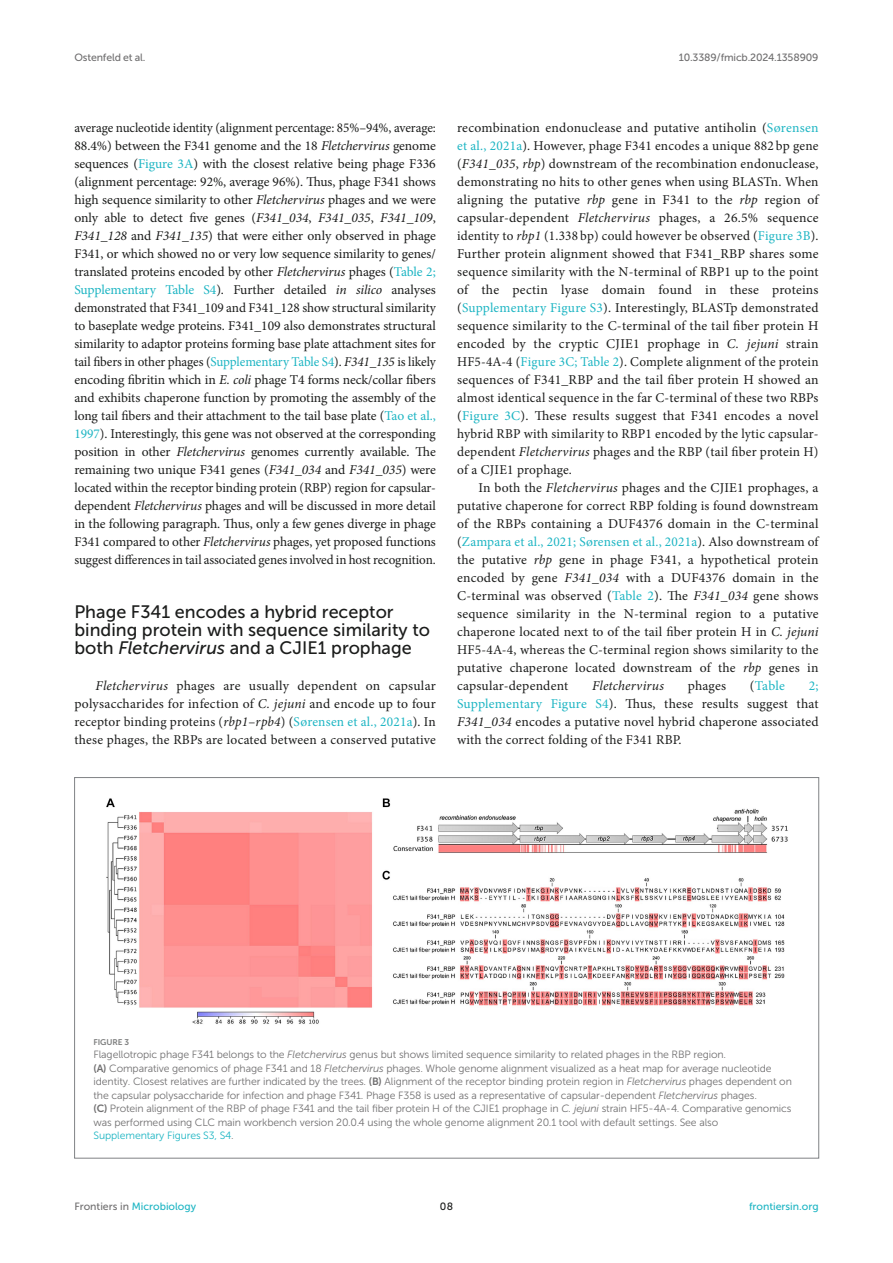
<style>
.page{position:relative;width:893px;height:1263px;background:#fff}
.page>*{position:absolute;margin:0;border:0;box-sizing:border-box;transform-origin:0 0}
.HEAD_2{font:18px/18px "Museo Sans 500";color:#1b1c1b}
.TEXT_FLUSH{font:13.5px/18px "Minion Pro";letter-spacing:.01em;color:#1b1c1b;text-align:justify}
.TEXT{font:13.5px/18px "Minion Pro";letter-spacing:.015em;color:#1b1c1b;text-align:justify}
.TEXT-2{font:italic 13.5px "Minion Pro";letter-spacing:.01em;color:#1b1c1b}
.TEXT-3{font:13.5px "Minion Pro";letter-spacing:.01em;color:#1db5c3}
.FIG_LEG{font:10.5px/13.5px "Museo Sans 300";letter-spacing:-.01em;color:#706f70}
.t1{font:10.5px "Museo Sans 500";letter-spacing:-.015em;color:#706f70}
.t2{font:10.5px "Museo Sans 500";color:#1db5c3}
.t3{font:10.5px "Museo Sans 500";color:#1b1c1b}
.FIG_HD{font:8.25px "Museo Sans 700";letter-spacing:-.01em;color:#7e7f7f}
.s1{font-style:italic}
.s2{color:#1db5c3}
.s3{color:#1b1c1b}
.s4{font-family:"Museo Sans 700"}
.s5{color:#706f70}
</style>
<div class="page">
<img style="left:106px;top:798px;width:682px;height:226px">
<p class="t1" style="left:74px;top:51px;width:73px">Ostenfeld et al.</p>
<p class="t1" style="left:679px;top:51px;width:141px">10.3389/fmicb.2024.1358909</p>
<p class="TEXT_FLUSH" style="left:74px;top:119px;width:363px">average nucleotide identity (alignment percentage: 85%–94%, average:<br>88.4%) between the F341 genome and the 18 <span class="s1">Fletchervirus</span> genome sequences (<span class="s2">Figure 3A</span>) with the closest relative being phage F336 (alignment percentage: 92%, average 96%). Thus, phage F341 shows high sequence similarity to other <span class="s1">Fletchervirus</span> phages and we were only able to detect five genes (<span class="s1">F341_034</span>, <span class="s1">F341_035</span>, <span class="s1">F341_109</span>, <span class="s1">F341_128</span> and <span class="s1">F341_135</span>) that were either only observed in phage F341, or which showed no or very low sequence similarity to genes/ translated proteins encoded by other <span class="s1">Fletchervirus</span> phages (<span class="s2">Table 2; Supplementary Table S4</span>). Further detailed <span class="s1">in silico</span> analyses demonstrated that F341_109 and F341_128 show structural similarity to baseplate wedge proteins. F341_109 also demonstrates structural similarity to adaptor proteins forming base plate attachment sites for tail fibers in other phages (<span class="s2">Supplementary Table S4</span>). <span class="s1">F341_135</span> is likely encoding fibritin which in <span class="s1">E. coli</span> phage T4 forms neck/collar fibers and exhibits chaperone function by promoting the assembly of the long tail fibers and their attachment to the tail base plate (<span class="s2">Tao et al., 1997</span>). Interestingly, this gene was not observed at the corresponding position in other <span class="s1">Fletchervirus</span> genomes currently available. The remaining two unique F341 genes (<span class="s1">F341_034</span> and <span class="s1">F341_035</span>) were located within the receptor binding protein (RBP) region for capsular&shy;dependent <span class="s1">Fletchervirus</span> phages and will be discussed in more detail in the following paragraph. Thus, only a few genes diverge in phage F341 compared to other <span class="s1">Fletchervirus</span> phages, yet proposed functions suggest differences in tail associated genes involved in host recognition.</p>
<p class="HEAD_2" style="left:74px;top:603px;width:357px">Phage F341 encodes a hybrid receptor binding protein with sequence similarity to both <span class="s1">Fletchervirus</span> and a CJIE1 prophage</p>
<p class="TEXT_FLUSH" style="left:74px;top:677px;width:363px;text-indent:21px"><span class="s1">Fletchervirus</span> phages are usually dependent on capsular polysaccharides for infection of <span class="s1">C. jejuni</span> and encode up to four receptor binding proteins (<span class="s1">rbp1</span>–<span class="s1">rpb4</span>) (<span class="s2">Sørensen et al., 2021a</span>). In these phages, the RBPs are located between a conserved putative</p>
<p class="TEXT_FLUSH" style="left:457px;top:119px;width:363px">recombination endonuclease and putative antiholin (<span class="s2">Sørensen et al., 2021a</span>). However, phage F341 encodes a unique 882 bp gene (<span class="s1">F341_035</span>, <span class="s1">rbp</span>) downstream of the recombination endonuclease, demonstrating no hits to other genes when using BLASTn. When aligning the putative <span class="s1">rbp</span> gene in F341 to the <span class="s1">rbp</span> region of capsular-dependent <span class="s1">Fletchervirus</span> phages, a 26.5% sequence identity to <span class="s1">rbp1</span> (1.338 bp) could however be observed (<span class="s2">Figure 3B</span>).<br>Further protein alignment showed that F341_RBP shares some sequence similarity with the N-terminal of RBP1 up to the point of the pectin lyase domain found in these proteins (<span class="s2">Supplementary Figure S3</span>). Interestingly, BLASTp demonstrated sequence similarity to the C-terminal of the tail fiber protein H encoded by the cryptic CJIE1 prophage in <span class="s1">C. jejuni</span> strain HF5-4A-4 (<span class="s2">Figure 3C; Table 2</span>). Complete alignment of the protein sequences of F341_RBP and the tail fiber protein H showed an almost identical sequence in the far C-terminal of these two RBPs (<span class="s2">Figure 3C</span>). These results suggest that F341 encodes a novel hybrid RBP with similarity to RBP1 encoded by the lytic capsular&shy;dependent <span class="s1">Fletchervirus</span> phages and the RBP (tail fiber protein H) of a CJIE1 prophage.</p>
<p class="TEXT" style="left:457px;top:479px;width:363px;text-indent:21px">In both the <span class="s1">Fletchervirus</span> phages and the CJIE1 prophages, a putative chaperone for correct RBP folding is found downstream of the RBPs containing a DUF4376 domain in the C-terminal (<span class="s2">Zampara et al., 2021; Sørensen et al., 2021a</span>). Also downstream of the putative <span class="s1">rbp</span> gene in phage F341, a hypothetical protein encoded by gene <span class="s1">F341_034</span> with a DUF4376 domain in the C-terminal was observed (<span class="s2">Table 2</span>). The <span class="s1">F341_034</span> gene shows sequence similarity in the N-terminal region to a putative chaperone located next to of the tail fiber protein H in <span class="s1">C. jejuni </span>HF5-4A-4, whereas the C-terminal region shows similarity to the putative chaperone located downstream of the <span class="s1">rbp</span> genes in capsular-dependent</p>
<p class="TEXT-2" style="left:592px;top:676px;width:73px">Fletchervirus</p>
<p class="TEXT" style="left:688px;top:677px;width:40px">phages</p>
<p class="TEXT-3" style="left:750px;top:677px;width:36px"><span class="s3">(</span>Table</p>
<p class="TEXT" style="left:457px;top:677px;width:363px;text-indent:352px"><span class="s2">2; Supplementary Figure S4</span>). Thus, these results suggest that <span class="s1">F341_034</span> encodes a putative novel hybrid chaperone associated with the correct folding of the F341 RBP.</p>
<p class="FIG_HD" style="left:94px;top:1037px;width:37px">FIGURE 3</p>
<p class="FIG_LEG" style="left:94px;top:1048px;width:700px">Flagellotropic phage F341 belongs to the <span class="s1">Fletchervirus</span> genus but shows limited sequence similarity to related phages in the RBP region.<br><span class="s4">(A)</span> Comparative genomics of phage F341 and 18 <span class="s1">Fletchervirus</span> phages. Whole genome alignment visualized as a heat map for average nucleotide identity. Closest relatives are further indicated by the trees. <span class="s4">(B)</span> Alignment of the receptor binding protein region in <span class="s1">Fletchervirus</span> phages dependent on the capsular polysaccharide for infection and phage F341. Phage F358 is used as a representative of capsular-dependent <span class="s1">Fletchervirus</span> phages.<br><span class="s4">(C)</span> Protein alignment of the RBP of phage F341 and the tail fiber protein H of the CJIE1 prophage in <span class="s1">C. jejuni</span> strain HF5-4A-4. Comparative genomics was performed using CLC main workbench version 20.0.4 using the whole genome alignment 20.1 tool with default settings. See also<br><span class="s2">Supplementary Figures S3, S4</span>.</p>
<p class="t2" style="left:74px;top:1200px;width:123px"><span class="s5">Frontiers in</span> Microbiology</p>
<p class="t3" style="left:440px;top:1200px;width:15px">08</p>
<p class="t2" style="left:749px;top:1200px;width:71px">frontiersin.org</p>
</div>
